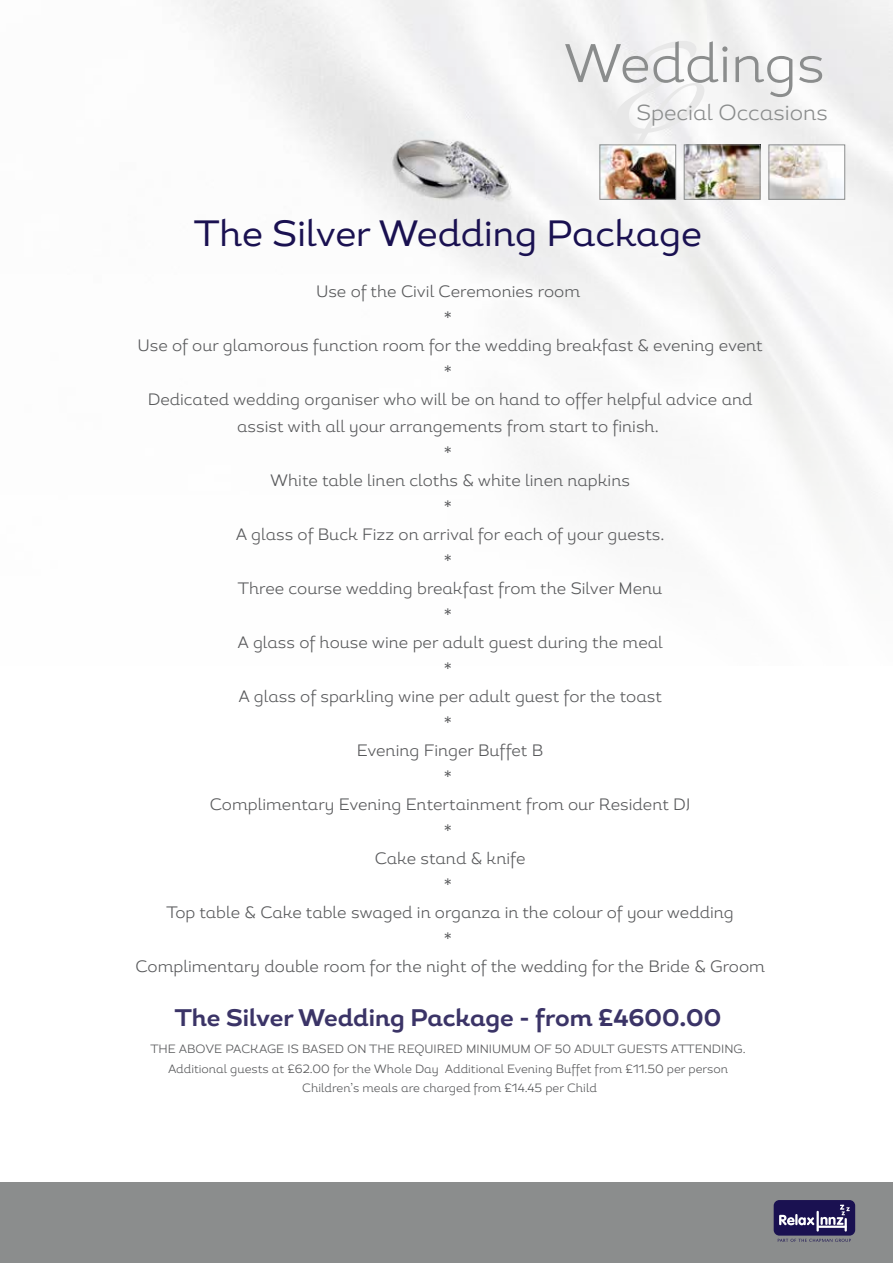
<style>
.page{position:relative;width:893px;height:1263px;background:#fff}
.page>*{position:absolute;margin:0;border:0;box-sizing:border-box;transform-origin:0 0}
.t1{font:193.65px "Suave Script Alt";color:#e8e8e8}
.t2{font:300 54.15px "Magallanes";color:#8b8d8d}
.t3{font:36.6px "Magallanes";color:#1a1151}
.t4{font:700 24px "Magallanes";color:#3b3467}
.t5{font:300 21.75px "Magallanes";color:#8b8d8d}
.t6{font:300 16.5px/27px "Magallanes";color:#58595b;text-align:center}
.t7{font:300 12px/19.5px "Magallanes";color:#58595b;text-align:center}
</style>
<div class="page">
<img style="left:188px;top:0;width:705px;height:508px">
<div style="left:0;top:1182px;width:893px;height:81px;background:#8b8d8d"></div>
<div style="left:774px;top:1200px;width:81px;height:35px;background:#1a1151;border-radius:6px"></div>
<hr style="left:817px;top:1225px;width:29px;height:3px;background:#fff">
<hr style="left:816px;top:1211px;width:3px;height:20px;background:#fff">
<svg style="left:779px;top:1214px;width:35px;height:11px"></svg>
<svg style="left:820px;top:1205px;width:30px;height:26px"></svg>
<svg style="left:778px;top:1239px;width:73px;height:3px"></svg>
<img style="left:771px;top:147px;width:72px;height:51px">
<div style="left:769px;top:145px;width:76px;height:55px;border:1px solid #8b8d8d"></div>
<img style="left:686px;top:147px;width:72px;height:51px">
<div style="left:684px;top:145px;width:76px;height:55px;border:1px solid #8b8d8d"></div>
<img style="left:602px;top:147px;width:72px;height:51px">
<div style="left:600px;top:145px;width:76px;height:55px;border:1px solid #8b8d8d"></div>
<img style="left:365px;top:114px;width:169px;height:113px">
<h1 class="t1" style="left:612px;top:-54px;width:96px">&amp;</h1>
<h2 class="t2" style="left:563px;top:30px;width:263px">Weddings</h2>
<h3 class="t5" style="left:636px;top:99px;width:193px">Special Occasions</h3>
<h3 class="t3" style="left:194px;top:210px;width:509px">The Silver Wedding Package</h3>
<p class="t6" style="left:131px;top:278px;width:635px">Use of the Civil Ceremonies room<br>*<br>♥Use of our glamorous function room for the wedding breakfast &amp; evening event *<br>♥Dedicated wedding organiser who will be on hand to offer helpful advice and assist with all your arrangements from start to finish.<br>*<br>♥White table linen cloths &amp; white linen napkins<br>*<br>♥A glass of Buck Fizz on arrival for each of your guests.<br>*<br>♥Three course wedding breakfast from the Silver Menu<br>*<br>♥A glass of house wine per adult guest during the meal<br>*<br>♥A glass of sparkling wine per adult guest for the toast<br>*<br>♥Evening Finger Buffet B<br>*<br>♥Complimentary Evening Entertainment from our Resident DJ<br>*<br>♥Cake stand &amp; knife<br>*<br>♥Top table &amp; Cake table swaged in organza in the colour of your wedding<br>*<br>♥Complimentary double room for the night of the wedding for the Bride &amp; Groom</p>
<h3 class="t4" style="left:175px;top:1002px;width:548px">The Silver Wedding Package - from £4600.00</h3>
<p class="t7" style="left:150px;top:1039px;width:597px">THE ABOVE PACKAGE IS BASED ON THE REQUIRED MINIUMUM OF 50 ADULT GUESTS ATTENDING.<br>Additional guests at £62.00 for the Whole Day Additional Evening Buffet from £11.50 per person ♥Children’s meals are charged from £14.45 per Child</p>
</div>
